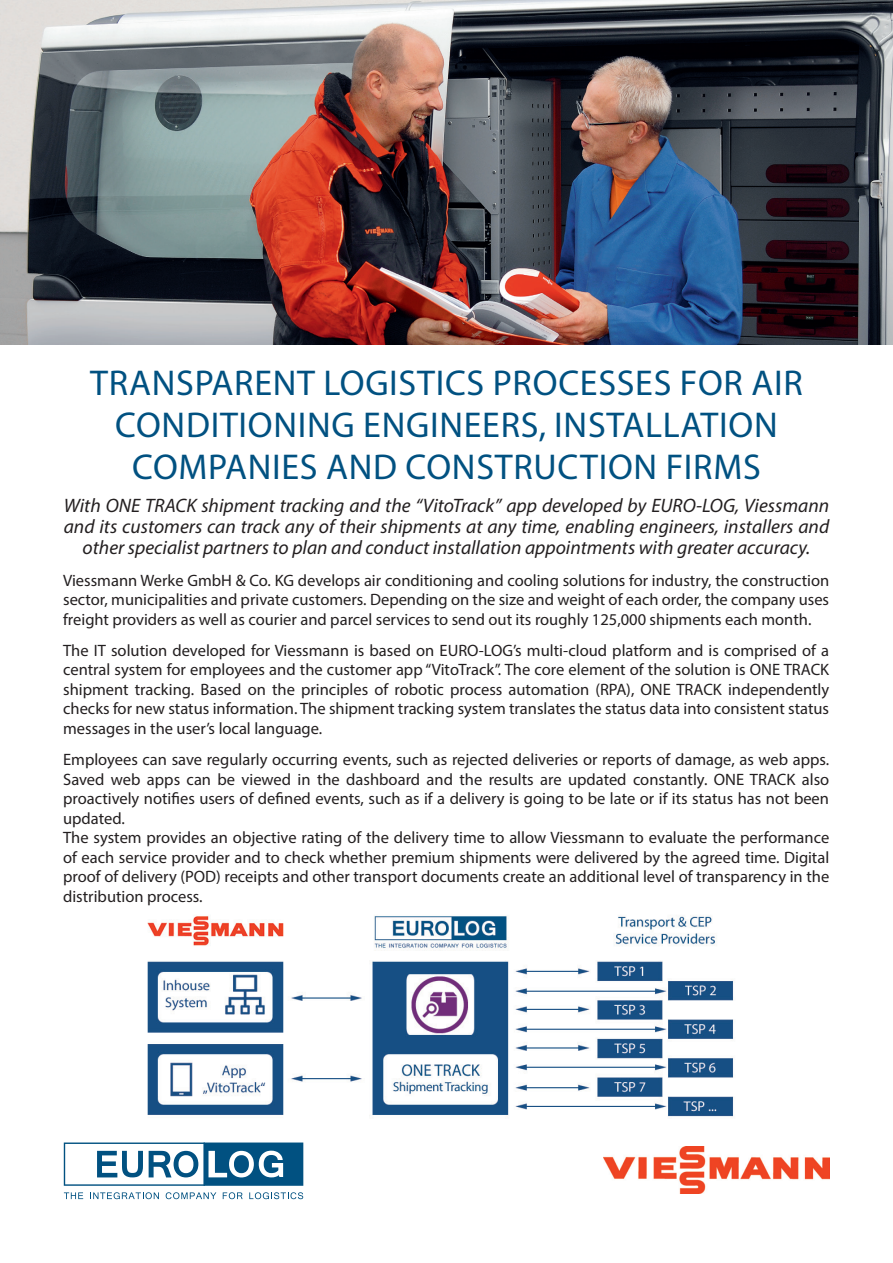
<style>
.page{position:relative;width:893px;height:1263px;background:#fff}
.page>*{position:absolute;margin:0;border:0;box-sizing:border-box;transform-origin:0 0}
.t1{font:36px/42px "Myriad Pro";letter-spacing:.02em;color:#015181;text-align:center}
.t2{font:italic 19.5px/21px "Myriad Pro";color:#231f20;text-align:center}
.t3{font:16.5px/19.5px "Myriad Pro";color:#231f20;text-align:justify}
</style>
<div class="page">
<svg style="left:64px;top:1142px;width:239px;height:44px"></svg>
<svg style="left:64px;top:1192px;width:19px;height:7px"></svg>
<svg style="left:90px;top:1192px;width:69px;height:7px"></svg>
<svg style="left:166px;top:1192px;width:50px;height:7px"></svg>
<svg style="left:223px;top:1192px;width:20px;height:7px"></svg>
<svg style="left:249px;top:1192px;width:54px;height:7px"></svg>
<img style="left:604px;top:1146px;width:225px;height:48px">
<img style="left:0;top:0;width:893px;height:344px">
<img style="left:147px;top:916px;width:587px;height:201px">
<h1 class="t1" style="left:90px;top:361px;width:714px">TRANSPARENT LOGISTICS PROCESSES FOR AIR<br>CONDITIONING ENGINEERS, INSTALLATION<br>COMPANIES AND CONSTRUCTION FIRMS</h1>
<p class="t2" style="left:64px;top:495px;width:767px">With ONE TRACK shipment tracking and the “VitoTrack” app developed by EURO-LOG, Viessmann and its customers can track any of their shipments at any time, enabling engineers, installers and other specialist partners to plan and conduct installation appointments with greater accuracy.</p>
<p class="t3" style="left:63px;top:570px;width:768px">Viessmann Werke GmbH &amp; Co. KG develops air conditioning and cooling solutions for industry, the construction sector, municipalities and private customers. Depending on the size and weight of each order, the company uses freight providers as well as courier and parcel services to send out its roughly 125,000 shipments each month.</p>
<p class="t3" style="left:63px;top:640px;width:768px">The IT solution developed for Viessmann is based on EURO-LOG’s multi-cloud platform and is comprised of a central system for employees and the customer app “VitoTrack”. The core element of the solution is ONE TRACK shipment tracking. Based on the principles of robotic process automation (RPA), ONE TRACK independently checks for new status information. The shipment tracking system translates the status data into consistent status messages in the user’s local language.</p>
<p class="t3" style="left:63px;top:750px;width:768px;text-align:left">Employees can save regularly occurring events, such as rejected deliveries or reports of damage, as web apps.<br>Saved web apps can be viewed in the dashboard and the results are updated constantly. ONE TRACK also proactively notifies users of defined events, such as if a delivery is going to be late or if its status has not been updated.<br>The system provides an objective rating of the delivery time to allow Viessmann to evaluate the performance of each service provider and to check whether premium shipments were delivered by the agreed time. Digital proof of delivery (POD) receipts and other transport documents create an additional level of transparency in the distribution process.</p>
</div>
